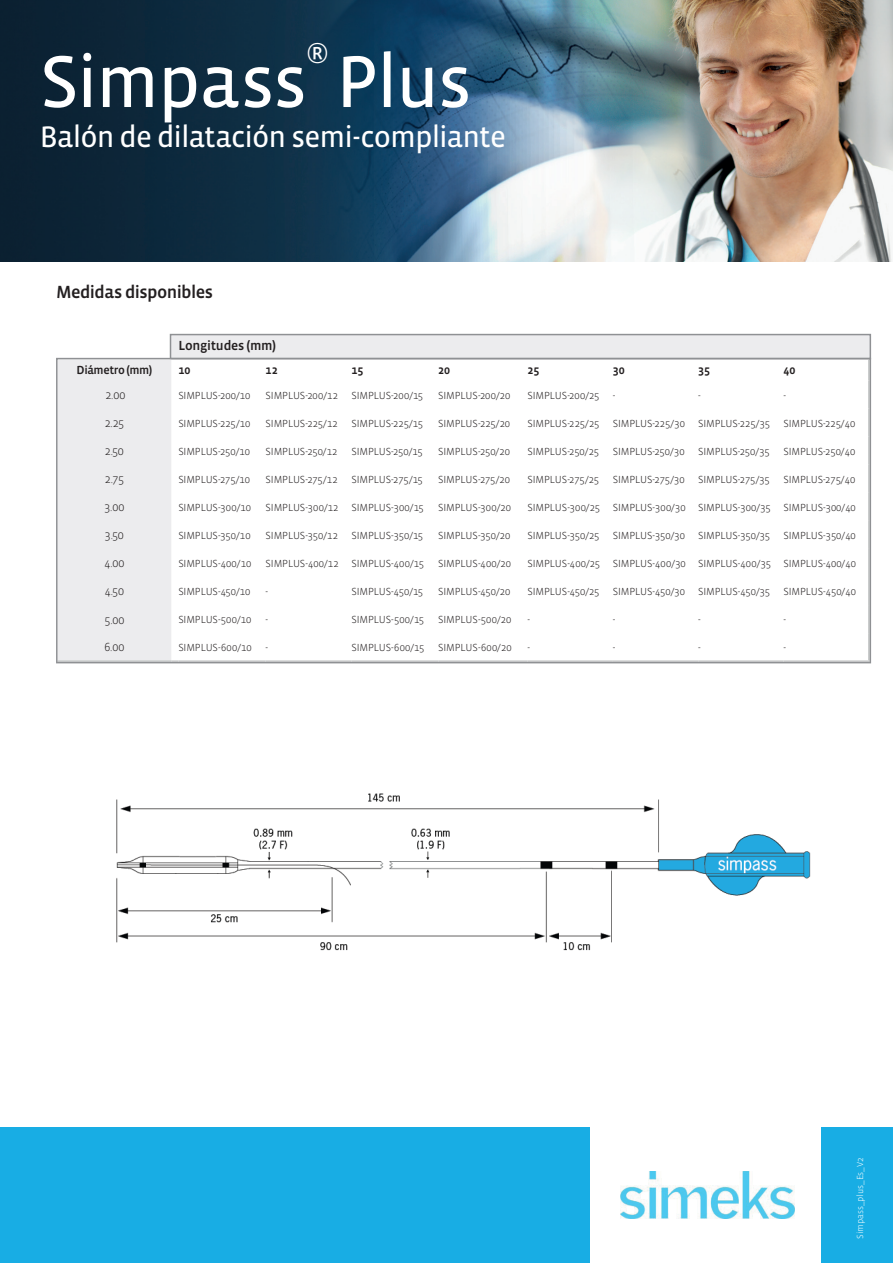
<style>
.page{position:relative;width:893px;height:1263px;background:#fff}
.page>*{position:absolute;margin:0;border:0;box-sizing:border-box;transform-origin:0 0}
.t1{font:75px "Vista Sans Reg";letter-spacing:-.025em;color:#fff}
.t2{font:32.55px "Vista Sans Reg";color:#fff}
.t3{font:30.45px "Vista Sans Reg";letter-spacing:-.03em;color:#fff}
.t4{font:18px "Vista Sans Med";letter-spacing:-.03em;color:#231f20}
.t5{font:13.5px "Vista Sans Med";letter-spacing:-.02em;color:#231f20}
.t6{font:300 12px "Vista Sans";letter-spacing:-.01em;color:#231f20}
.t7{font:12px "Vista Sans Med";letter-spacing:-.02em;color:#231f20}
.t8{font:300 10.5px "Vista Sans";letter-spacing:-.015em;color:#231f20}
.t9{font:300 9px "Vista Sans";color:#fff}
</style>
<div class="page">
<img style="left:0;top:0;width:893px;height:262px">
<div style="left:170px;top:334px;width:701px;height:25px;background:#ececee;border:2px solid #8f9194"></div>
<div style="left:59px;top:361px;width:112px;height:299px;background:#ececee"></div>
<div style="left:56px;top:358px;width:815px;height:305px;border:2px solid #8f9194"></div>
<img style="left:116px;top:793px;width:695px;height:158px">
<div style="left:821px;top:1128px;width:72px;height:135px;background:#18ade4"></div>
<div style="left:0;top:1128px;width:590px;height:135px;background:#18ade4"></div>
<img style="left:621px;top:1171px;width:174px;height:48px">
<h2 class="t2" style="left:306px;top:37px;width:25px">®</h2>
<h1 class="t1" style="left:40px;top:44px;width:434px">Simpass Plus</h1>
<h3 class="t3" style="left:40px;top:121px;width:468px">Balón de dilatación semi-compliante</h3>
<h3 class="t4" style="left:56px;top:283px;width:159px">Medidas disponibles</h3>
<p class="t5" style="left:178px;top:338px;width:99px">Longitudes (mm)</p>
<p class="t7" style="left:77px;top:364px;width:77px">Diámetro (mm)</p>
<p class="t7" style="left:178px;top:364px;width:14px">10</p>
<p class="t7" style="left:266px;top:364px;width:14px">12</p>
<p class="t7" style="left:352px;top:364px;width:13px">15</p>
<p class="t7" style="left:438px;top:364px;width:13px">20</p>
<p class="t7" style="left:528px;top:364px;width:13px">25</p>
<p class="t7" style="left:613px;top:364px;width:13px">30</p>
<p class="t7" style="left:698px;top:364px;width:13px">35</p>
<p class="t7" style="left:783px;top:364px;width:14px">40</p>
<p class="t6" style="left:105px;top:389px;width:22px">2.00</p>
<p class="t8" style="left:178px;top:390px;width:74px">SIMPLUS-200/10</p>
<p class="t8" style="left:266px;top:390px;width:74px">SIMPLUS-200/12</p>
<p class="t8" style="left:352px;top:390px;width:73px">SIMPLUS-200/15</p>
<p class="t8" style="left:438px;top:390px;width:74px">SIMPLUS-200/20</p>
<p class="t8" style="left:528px;top:390px;width:73px">SIMPLUS-200/25</p>
<p class="t8" style="left:613px;top:390px;width:4px">-</p>
<p class="t8" style="left:698px;top:390px;width:4px">-</p>
<p class="t8" style="left:783px;top:390px;width:4px">-</p>
<p class="t6" style="left:105px;top:417px;width:21px">2.25</p>
<p class="t8" style="left:178px;top:418px;width:73px">SIMPLUS-225/10</p>
<p class="t8" style="left:266px;top:418px;width:74px">SIMPLUS-225/12</p>
<p class="t8" style="left:352px;top:418px;width:73px">SIMPLUS-225/15</p>
<p class="t8" style="left:438px;top:418px;width:73px">SIMPLUS-225/20</p>
<p class="t8" style="left:528px;top:418px;width:73px">SIMPLUS-225/25</p>
<p class="t8" style="left:613px;top:418px;width:74px">SIMPLUS-225/30</p>
<p class="t8" style="left:698px;top:418px;width:73px">SIMPLUS-225/35</p>
<p class="t8" style="left:783px;top:418px;width:73px">SIMPLUS-225/40</p>
<p class="t6" style="left:105px;top:445px;width:21px">2.50</p>
<p class="t8" style="left:178px;top:446px;width:73px">SIMPLUS-250/10</p>
<p class="t8" style="left:266px;top:446px;width:73px">SIMPLUS-250/12</p>
<p class="t8" style="left:352px;top:446px;width:73px">SIMPLUS-250/15</p>
<p class="t8" style="left:438px;top:446px;width:73px">SIMPLUS-250/20</p>
<p class="t8" style="left:528px;top:446px;width:73px">SIMPLUS-250/25</p>
<p class="t8" style="left:613px;top:446px;width:73px">SIMPLUS-250/30</p>
<p class="t8" style="left:698px;top:446px;width:73px">SIMPLUS-250/35</p>
<p class="t8" style="left:783px;top:446px;width:73px">SIMPLUS-250/40</p>
<p class="t6" style="left:105px;top:473px;width:21px">2.75</p>
<p class="t8" style="left:178px;top:474px;width:73px">SIMPLUS-275/10</p>
<p class="t8" style="left:266px;top:474px;width:73px">SIMPLUS-275/12</p>
<p class="t8" style="left:352px;top:474px;width:73px">SIMPLUS-275/15</p>
<p class="t8" style="left:438px;top:474px;width:73px">SIMPLUS-275/20</p>
<p class="t8" style="left:528px;top:474px;width:73px">SIMPLUS-275/25</p>
<p class="t8" style="left:613px;top:474px;width:73px">SIMPLUS-275/30</p>
<p class="t8" style="left:698px;top:474px;width:73px">SIMPLUS-275/35</p>
<p class="t8" style="left:783px;top:474px;width:73px">SIMPLUS-275/40</p>
<p class="t6" style="left:104px;top:501px;width:22px">3.00</p>
<p class="t8" style="left:178px;top:502px;width:74px">SIMPLUS-300/10</p>
<p class="t8" style="left:266px;top:502px;width:160px">SIMPLUS-300/12 SIMPLUS-300/15</p>
<p class="t8" style="left:438px;top:502px;width:74px">SIMPLUS-300/20</p>
<p class="t8" style="left:528px;top:502px;width:330px">SIMPLUS-300/25 SIMPLUS-300/30 SIMPLUS-300/35 SIMPLUS-300/40</p>
<p class="t6" style="left:105px;top:529px;width:21px">3.50</p>
<p class="t8" style="left:178px;top:530px;width:74px">SIMPLUS-350/10</p>
<p class="t8" style="left:266px;top:530px;width:74px">SIMPLUS-350/12</p>
<p class="t8" style="left:352px;top:530px;width:73px">SIMPLUS-350/15</p>
<p class="t8" style="left:438px;top:530px;width:74px">SIMPLUS-350/20</p>
<p class="t8" style="left:528px;top:530px;width:73px">SIMPLUS-350/25</p>
<p class="t8" style="left:613px;top:530px;width:159px">SIMPLUS-350/30 SIMPLUS-350/35</p>
<p class="t8" style="left:783px;top:530px;width:74px">SIMPLUS-350/40</p>
<p class="t6" style="left:104px;top:557px;width:22px">4.00</p>
<p class="t8" style="left:178px;top:558px;width:74px">SIMPLUS-400/10</p>
<p class="t8" style="left:266px;top:558px;width:160px">SIMPLUS-400/12 SIMPLUS-400/15</p>
<p class="t8" style="left:438px;top:558px;width:74px">SIMPLUS-400/20</p>
<p class="t8" style="left:528px;top:558px;width:330px">SIMPLUS-400/25 SIMPLUS-400/30 SIMPLUS-400/35 SIMPLUS-400/40</p>
<p class="t6" style="left:105px;top:585px;width:21px">4.50</p>
<p class="t8" style="left:178px;top:586px;width:74px">SIMPLUS-450/10</p>
<p class="t8" style="left:266px;top:586px;width:4px">-</p>
<p class="t8" style="left:352px;top:586px;width:73px">SIMPLUS-450/15</p>
<p class="t8" style="left:438px;top:586px;width:74px">SIMPLUS-450/20</p>
<p class="t8" style="left:528px;top:586px;width:73px">SIMPLUS-450/25</p>
<p class="t8" style="left:613px;top:586px;width:159px">SIMPLUS-450/30 SIMPLUS-450/35</p>
<p class="t8" style="left:783px;top:586px;width:74px">SIMPLUS-450/40</p>
<p class="t6" style="left:104px;top:613px;width:22px">5.00</p>
<p class="t8" style="left:178px;top:614px;width:75px">SIMPLUS-500/10</p>
<p class="t8" style="left:266px;top:614px;width:4px">-</p>
<p class="t8" style="left:352px;top:614px;width:74px">SIMPLUS-500/15</p>
<p class="t8" style="left:438px;top:614px;width:75px">SIMPLUS-500/20</p>
<p class="t8" style="left:528px;top:614px;width:4px">-</p>
<p class="t8" style="left:613px;top:614px;width:4px">-</p>
<p class="t8" style="left:698px;top:614px;width:4px">-</p>
<p class="t8" style="left:783px;top:614px;width:4px">-</p>
<p class="t6" style="left:104px;top:641px;width:21px">6.00</p>
<p class="t8" style="left:178px;top:642px;width:75px">SIMPLUS-600/10</p>
<p class="t8" style="left:266px;top:642px;width:4px">-</p>
<p class="t8" style="left:352px;top:642px;width:74px">SIMPLUS-600/15</p>
<p class="t8" style="left:438px;top:642px;width:75px">SIMPLUS-600/20</p>
<p class="t8" style="left:528px;top:642px;width:4px">-</p>
<p class="t8" style="left:613px;top:642px;width:4px">-</p>
<p class="t8" style="left:698px;top:642px;width:4px">-</p>
<p class="t8" style="left:783px;top:642px;width:4px">-</p>
<p class="t9" style="left:855px;top:1239px;width:83px;rotate:-90deg">Simpass_plus_Es_V2</p>
</div>
